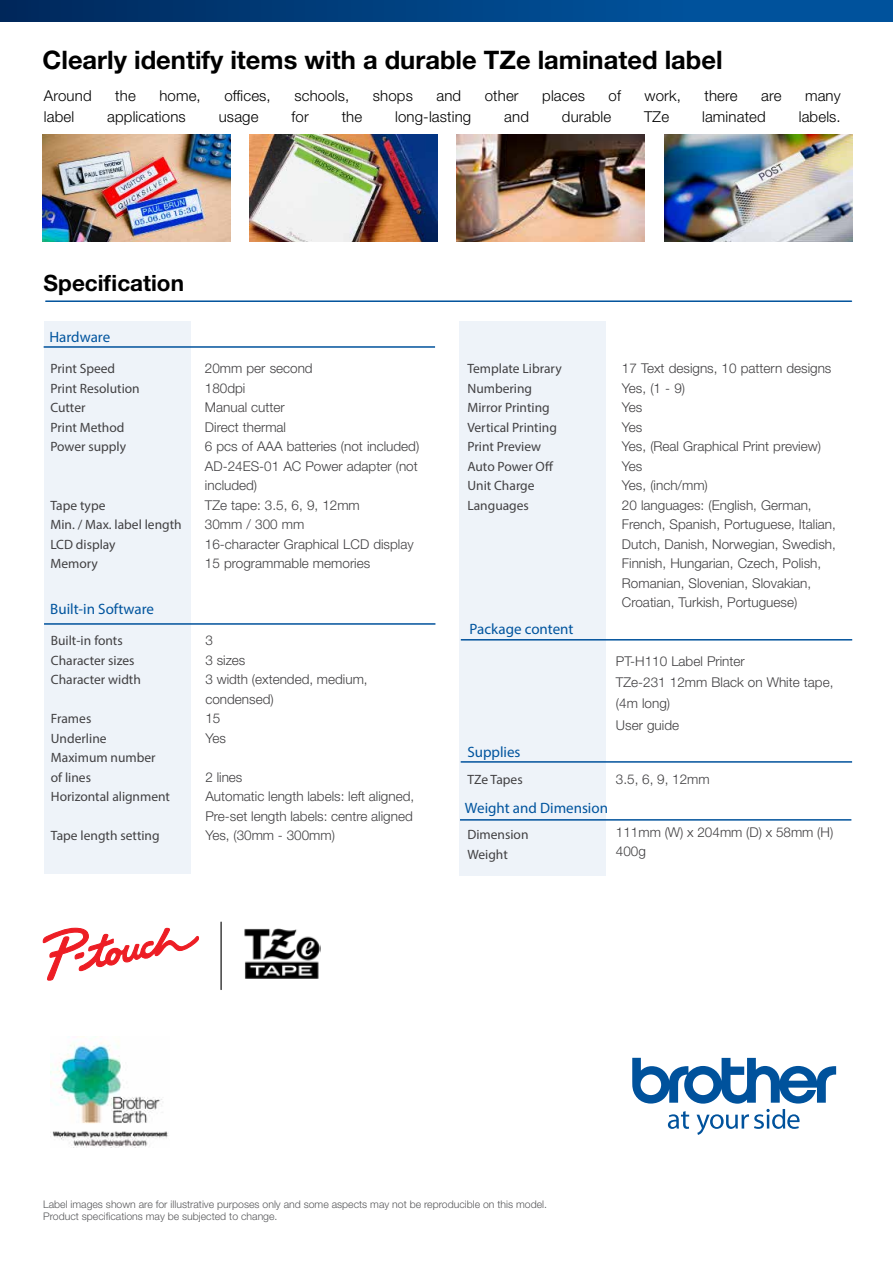
<style>
.page{position:relative;width:893px;height:1263px;background:#fff}
.page>*{position:absolute;margin:0;border:0;box-sizing:border-box;transform-origin:0 0}
.t1{font:700 25.5px "Helvetica Neue LT Std";color:#000}
.t2{font:700 22.5px "Helvetica Neue LT Std";color:#000}
.t3{font:300 15px "Helvetica Neue LT Std";letter-spacing:.01em;color:#000}
.t4{font:15px "Myriad Pro";color:#00549e}
.t5{font:300 13.5px/19.5px "Helvetica Neue LT Std";color:#414042}
.t6{font:13.5px/19.5px "Myriad Pro";color:#414042}
.t7{font:300 10.5px/12.6px "Helvetica Neue LT Std";color:#58595b}
</style>
<div class="page">
<div style="left:0;top:0;width:685px;height:21px;background:linear-gradient(to right,#00285a,#00539c)"></div>
<div style="left:684px;top:0;width:209px;height:21px;background:#00529c"></div>
<svg style="left:43px;top:928px;width:156px;height:53px"></svg>
<img style="left:244px;top:928px;width:77px;height:51px">
<hr style="left:221px;top:922px;width:1px;height:67px;background:#000">
<img style="left:51px;top:1036px;width:117px;height:111px">
<svg style="left:632px;top:1058px;width:205px;height:77px"></svg>
<div style="left:830px;top:1089px;width:18px;height:19px;background:#fff"></div>
<div style="left:44px;top:321px;width:147px;height:553px;background:#eef3f9"></div>
<div style="left:459px;top:321px;width:146px;height:555px;background:#eef3f9"></div>
<hr style="left:44px;top:346px;width:391px;height:2px;background:#00529c">
<hr style="left:461px;top:761px;width:391px;height:2px;background:#00529c">
<hr style="left:460px;top:819px;width:391px;height:2px;background:#00529c">
<hr style="left:461px;top:639px;width:391px;height:1px;background:#00529c">
<hr style="left:44px;top:623px;width:391px;height:2px;background:#00529c">
<hr style="left:46px;top:300px;width:805px;height:2px;background:#00529c">
<img style="left:43px;top:135px;width:187px;height:107px">
<img style="left:250px;top:135px;width:187px;height:107px">
<img style="left:457px;top:135px;width:187px;height:107px">
<img style="left:664px;top:135px;width:188px;height:107px">
<h1 class="t1" style="left:43px;top:44px;width:682px">Clearly identify items with a durable TZe laminated label</h1>
<p class="t3" style="left:44px;top:86px;width:49px">Around</p>
<p class="t3" style="left:115px;top:86px;width:22px">the</p>
<p class="t3" style="left:159px;top:86px;width:43px">home,</p>
<p class="t3" style="left:224px;top:86px;width:48px">offices,</p>
<p class="t3" style="left:294px;top:86px;width:56px">schools,</p>
<p class="t3" style="left:373px;top:86px;width:42px">shops</p>
<p class="t3" style="left:436px;top:86px;width:26px">and</p>
<p class="t3" style="left:485px;top:86px;width:35px">other</p>
<p class="t3" style="left:542px;top:86px;width:44px">places</p>
<p class="t3" style="left:608px;top:86px;width:14px">of</p>
<p class="t3" style="left:644px;top:86px;width:38px">work,</p>
<p class="t3" style="left:704px;top:86px;width:35px">there</p>
<p class="t3" style="left:761px;top:86px;width:22px">are</p>
<p class="t3" style="left:805px;top:86px;width:37px">many</p>
<p class="t3" style="left:44px;top:107px;width:32px">label</p>
<p class="t3" style="left:107px;top:107px;width:80px">applications</p>
<p class="t3" style="left:219px;top:107px;width:41px">usage</p>
<p class="t3" style="left:291px;top:107px;width:19px">for</p>
<p class="t3" style="left:342px;top:107px;width:22px">the</p>
<p class="t3" style="left:395px;top:107px;width:78px">long-lasting</p>
<p class="t3" style="left:504px;top:107px;width:26px">and</p>
<p class="t3" style="left:562px;top:107px;width:51px">durable</p>
<p class="t3" style="left:644px;top:107px;width:27px">TZe</p>
<p class="t3" style="left:702px;top:107px;width:65px">laminated</p>
<p class="t3" style="left:799px;top:107px;width:44px">labels.</p>
<h2 class="t2" style="left:44px;top:269px;width:142px">Specification</h2>
<p class="t4" style="left:49px;top:327px;width:62px">Hardware</p>
<p class="t6" style="left:50px;top:359px;width:91px">Print Speed<br>Print Resolution<br>Cutter<br>Print Method<br>Power supply</p>
<p class="t6" style="left:50px;top:495px;width:133px">Tape type<br>Min. / Max. label length<br>LCD display<br>Memory</p>
<p class="t4" style="left:50px;top:600px;width:105px">Built-in Software</p>
<p class="t5" style="left:205px;top:358px;width:216px">20mm per second<br>180dpi<br>Manual cutter<br>Direct thermal<br>6 pcs of AAA batteries (not included)<br>AD-24ES-01 AC Power adapter (not included)<br>TZe tape: 3.5, 6, 9, 12mm<br>30mm / 300 mm<br>16-character Graphical LCD display<br>15 programmable memories</p>
<p class="t5" style="left:622px;top:358px;width:215px">17 Text designs, 10 pattern designs<br>Yes, (1 - 9)<br>Yes<br>Yes<br>Yes, (Real Graphical Print preview)<br>Yes<br>Yes, (inch/mm)<br>20 languages: (English, German,<br>French, Spanish, Portuguese, Italian,<br>Dutch, Danish, Norwegian, Swedish,<br>Finnish, Hungarian, Czech, Polish,<br>Romanian, Slovenian, Slovakian,<br>Croatian, Turkish, Portuguese)</p>
<p class="t6" style="left:467px;top:359px;width:96px">Template Library<br>Numbering<br>Mirror Printing<br>Vertical Printing<br>Print Preview<br>Auto Power Off<br>Unit Charge<br>Languages</p>
<p class="t6" style="left:51px;top:631px;width:73px">Built-in fonts</p>
<p class="t5" style="left:205px;top:630px;width:9px">3</p>
<p class="t6" style="left:51px;top:650px;width:85px">Character sizes</p>
<p class="t5" style="left:205px;top:650px;width:42px">3 sizes</p>
<p class="t6" style="left:51px;top:670px;width:92px">Character width</p>
<p class="t5" style="left:205px;top:669px;width:164px">3 width (extended, medium, condensed)</p>
<p class="t6" style="left:51px;top:709px;width:42px">Frames</p>
<p class="t5" style="left:205px;top:708px;width:17px">15</p>
<p class="t6" style="left:51px;top:728px;width:57px">Underline</p>
<p class="t5" style="left:205px;top:728px;width:22px">Yes</p>
<p class="t6" style="left:51px;top:748px;width:106px">Maximum number of lines</p>
<p class="t5" style="left:205px;top:767px;width:39px">2 lines</p>
<p class="t6" style="left:51px;top:787px;width:121px">Horizontal alignment</p>
<p class="t5" style="left:205px;top:786px;width:210px">Automatic length labels: left aligned,<br>Pre-set length labels: centre aligned</p>
<p class="t6" style="left:51px;top:826px;width:110px">Tape length setting</p>
<p class="t5" style="left:205px;top:825px;width:131px">Yes, (30mm - 300mm)</p>
<p class="t4" style="left:470px;top:619px;width:105px">Package content</p>
<p class="t4" style="left:467px;top:742px;width:55px">Supplies</p>
<p class="t6" style="left:467px;top:770px;width:57px">TZe Tapes</p>
<p class="t4" style="left:465px;top:799px;width:145px">Weight and Dimension</p>
<p class="t6" style="left:467px;top:825px;width:63px">Dimension<br>Weight</p>
<p class="t5" style="left:616px;top:651px;width:219px;line-height:21px">PT-H110 Label Printer<br>TZe-231 12mm Black on White tape, (4m long)<br>User guide</p>
<p class="t5" style="left:616px;top:769px;width:95px">3.5, 6, 9, 12mm</p>
<p class="t5" style="left:616px;top:822px;width:219px">111mm (W) x 204mm (D) x 58mm (H)<br>400g</p>
<p class="t7" style="left:43px;top:1197px;width:505px">Label images shown are for illustrative purposes only and some aspects may not be reproducible on this model.<br>Product specifications may be subjected to change.</p>
</div>
